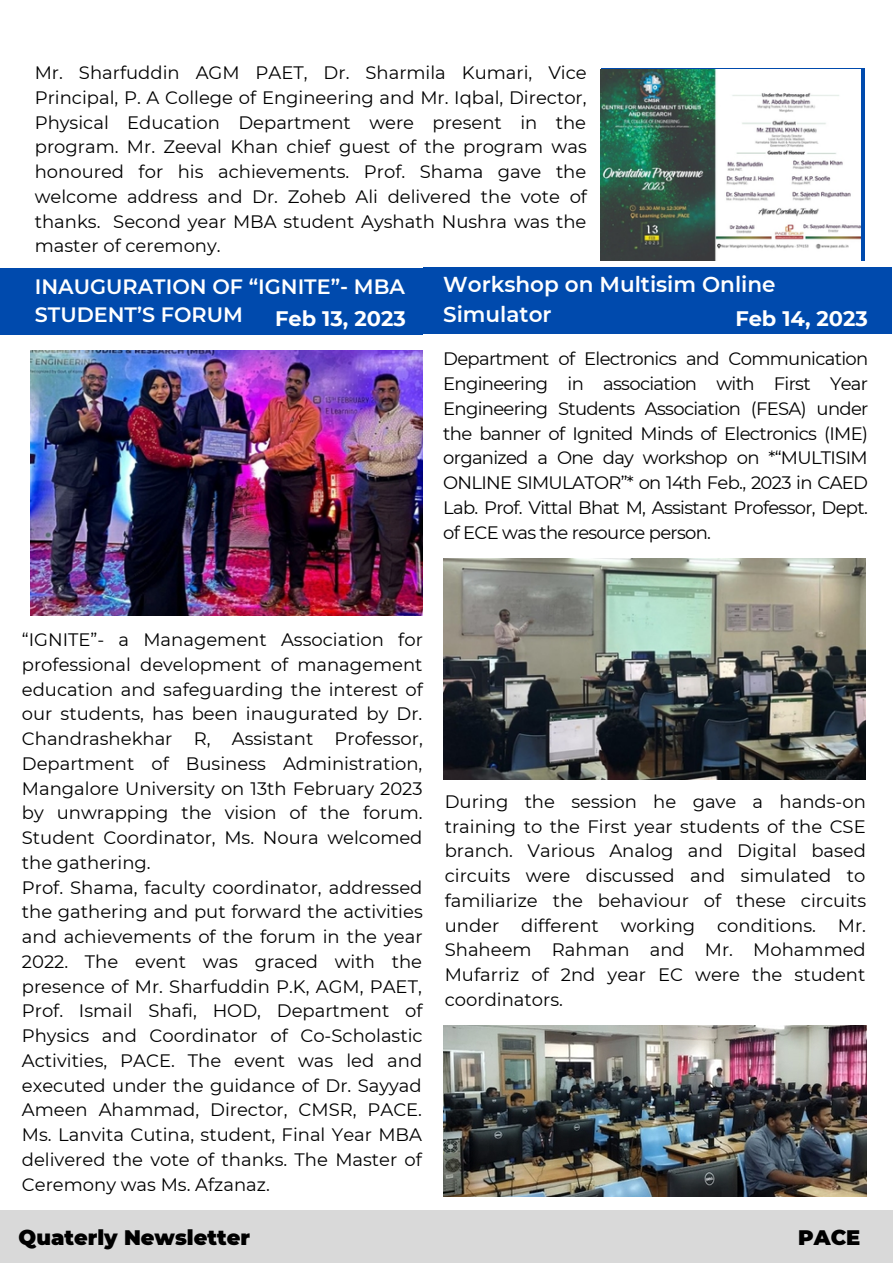
<style>
.page{position:relative;width:893px;height:1264px;background:#fff}
.page>*{position:absolute;margin:0;border:0;box-sizing:border-box;transform-origin:0 0}
.t1{font:600 21.45px/30px "Montserrat";color:#fff}
.t2{font:900 21px "Montserrat";color:#000}
.t3{font:700 21px "Montserrat";color:#fff}
.t4{font:600 20.7px/29px "Montserrat";color:#fff}
.t5{font:18px/24.8px "Montserrat";color:#000;text-align:justify}
</style>
<div class="page">
<svg style="left:600px;top:69px;width:264px;height:192px"></svg>
<img style="left:600px;top:70px;width:260px;height:191px">
<div style="left:0;top:268px;width:422px;height:67px;background:#004aad"></div>
<img style="left:30px;top:350px;width:393px;height:265px">
<div style="left:423px;top:267px;width:468px;height:66px;background:#004aad"></div>
<img style="left:443px;top:558px;width:421px;height:221px">
<img style="left:443px;top:1025px;width:423px;height:171px">
<div style="left:0;top:1210px;width:892px;height:52px;background:#d9d9d9"></div>
<p class="t5" style="left:35px;top:60px;width:553px">Mr. Sharfuddin AGM PAET, Dr. Sharmila Kumari, Vice Principal, P. A College of Engineering and Mr. Iqbal, Director, Physical Education Department were present in the program. Mr. Zeeval Khan chief guest of the program was honoured for his achievements. Prof. Shama gave the welcome address and Dr. Zoheb Ali delivered the vote of thanks. Second year MBA student Ayshath Nushra was the master of ceremony.</p>
<p class="t1" style="left:443px;top:269px;width:334px">Workshop on Multisim Online<br>Simulator</p>
<p class="t4" style="left:35px;top:272px;width:371px">INAUGURATION OF “IGNITE”- MBA<br>STUDENT’S FORUM</p>
<p class="t3" style="left:275px;top:305px;width:132px">Feb 13, 2023</p>
<p class="t3" style="left:735px;top:305px;width:134px">Feb 14, 2023</p>
<p class="t5" style="left:443px;top:346px;width:426px">Department of Electronics and Communication Engineering in association with First Year Engineering Students Association (FESA) under the banner of Ignited Minds of Electronics (IME) organized a One day workshop on *“MULTISIM ONLINE SIMULATOR”* on 14th Feb., 2023 in CAED Lab. Prof. Vittal Bhat M, Assistant Professor, Dept. of ECE was the resource person.</p>
<p class="t5" style="left:22px;top:627px;width:402px;text-align:left">“IGNITE”- a Management Association for professional development of management education and safeguarding the interest of our students, has been inaugurated by Dr.<br>Chandrashekhar R, Assistant Professor, Department of Business Administration, Mangalore University on 13th February 2023 by unwrapping the vision of the forum.<br>Student Coordinator, Ms. Noura welcomed the gathering.<br>Prof. Shama, faculty coordinator, addressed the gathering and put forward the activities and achievements of the forum in the year 2022. The event was graced with the presence of Mr. Sharfuddin P.K, AGM, PAET, Prof. Ismail Shafi, HOD, Department of Physics and Coordinator of Co-Scholastic Activities, PACE. The event was led and executed under the guidance of Dr. Sayyad Ameen Ahammad, Director, CMSR, PACE.<br>Ms. Lanvita Cutina, student, Final Year MBA delivered the vote of thanks. The Master of Ceremony was Ms. Afzanaz.</p>
<p class="t5" style="left:445px;top:789px;width:423px">During the session he gave a hands-on training to the First year students of the CSE branch. Various Analog and Digital based circuits were discussed and simulated to familiarize the behaviour of these circuits under different working conditions. Mr.<br>Shaheem Rahman and Mr. Mohammed Mufarriz of 2nd year EC were the student coordinators.</p>
<p class="t2" style="left:19px;top:1224px;width:233px">Quaterly Newsletter</p>
<p class="t2" style="left:798px;top:1224px;width:64px">PACE</p>
</div>
